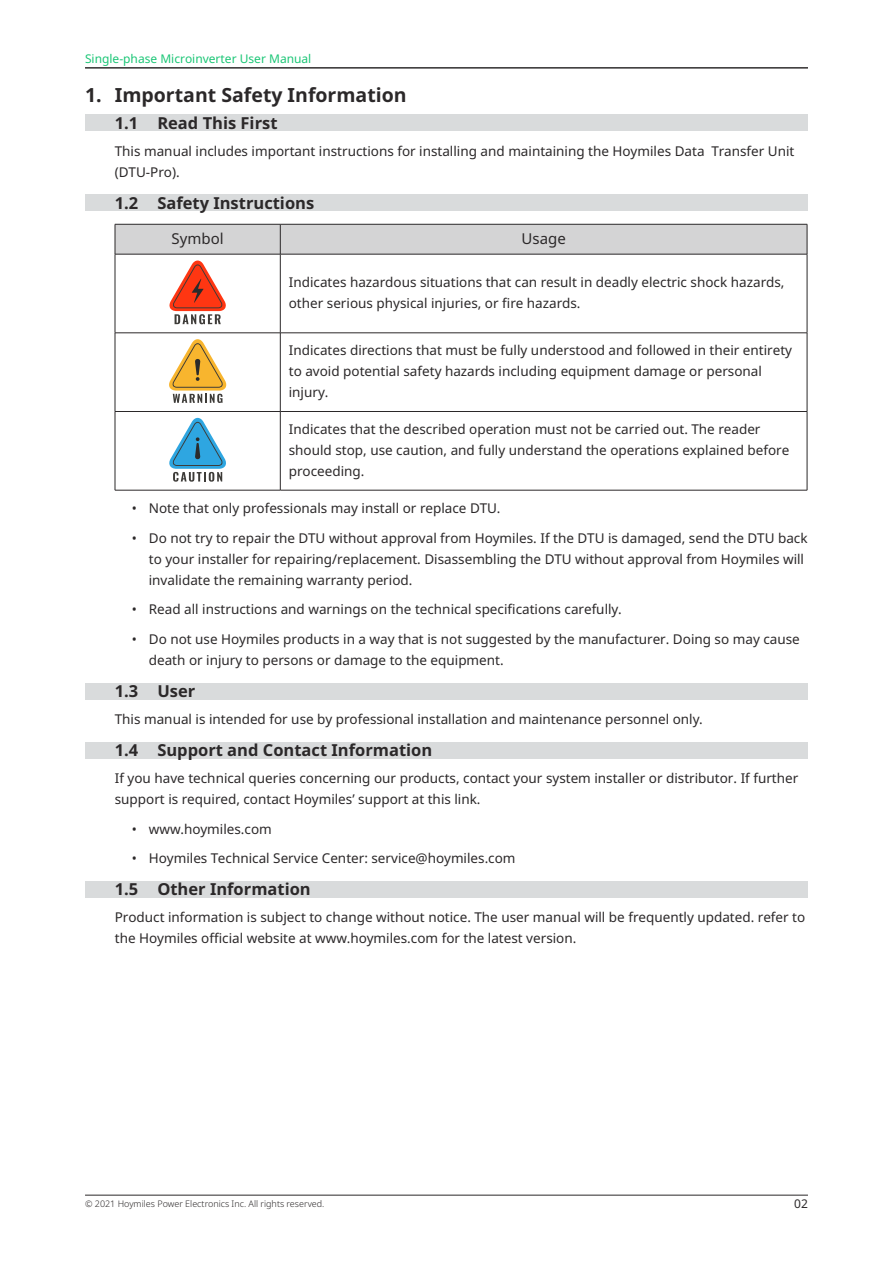
<style>
.page{position:relative;width:893px;height:1263px;background:#fff}
.page>*{position:absolute;margin:0;border:0;box-sizing:border-box;transform-origin:0 0}
.t1{font:700 19.5px "Noto Sans";color:#2b2829}
.t2{font:700 16.5px "Noto Sans";color:#2b2829}
.t3{font:15px "Noto Sans";color:#2b2829}
.t4{font:13.5px/21px "Noto Sans";color:#2b2829}
.t5{font:12px "Noto Sans";color:#1bc676}
.t6{font:12px "Noto Sans";color:#2b2829}
.t7{font:300 9px "Noto Sans";color:#2b2829}
</style>
<div class="page">
<hr style="left:85px;top:1195px;width:723px;height:1px;background:#2b2829">
<div style="left:85px;top:115px;width:723px;height:16px;background:#d9dbdc"></div>
<div style="left:85px;top:195px;width:723px;height:16px;background:#d9dbdc"></div>
<div style="left:85px;top:683px;width:723px;height:16px;background:#d9dbdc"></div>
<div style="left:85px;top:742px;width:723px;height:16px;background:#d9dbdc"></div>
<div style="left:85px;top:881px;width:723px;height:16px;background:#d9dbdc"></div>
<div style="left:116px;top:225px;width:691px;height:29px;background:#d4d4d5"></div>
<hr style="left:115px;top:224px;width:165px;height:1px;background:#2b2829">
<hr style="left:115px;top:224px;width:1px;height:30px;background:#2b2829">
<hr style="left:280px;top:224px;width:527px;height:1px;background:#2b2829">
<hr style="left:280px;top:224px;width:1px;height:30px;background:#2b2829">
<hr style="left:807px;top:224px;width:1px;height:30px;background:#2b2829">
<hr style="left:115px;top:254px;width:165px;height:1px;background:#2b2829">
<hr style="left:115px;top:254px;width:1px;height:79px;background:#2b2829">
<hr style="left:280px;top:254px;width:527px;height:1px;background:#2b2829">
<hr style="left:280px;top:254px;width:1px;height:79px;background:#2b2829">
<hr style="left:807px;top:254px;width:1px;height:79px;background:#2b2829">
<hr style="left:115px;top:333px;width:165px;height:1px;background:#2b2829">
<hr style="left:115px;top:333px;width:1px;height:78px;background:#2b2829">
<hr style="left:280px;top:333px;width:527px;height:1px;background:#2b2829">
<hr style="left:280px;top:333px;width:1px;height:78px;background:#2b2829">
<hr style="left:807px;top:333px;width:1px;height:78px;background:#2b2829">
<hr style="left:115px;top:411px;width:165px;height:1px;background:#2b2829">
<hr style="left:115px;top:412px;width:1px;height:78px;background:#2b2829">
<hr style="left:280px;top:411px;width:527px;height:1px;background:#2b2829">
<hr style="left:280px;top:412px;width:1px;height:78px;background:#2b2829">
<hr style="left:807px;top:412px;width:1px;height:78px;background:#2b2829">
<hr style="left:115px;top:490px;width:165px;height:1px;background:#2b2829">
<hr style="left:280px;top:490px;width:527px;height:1px;background:#2b2829">
<svg style="left:169px;top:261px;width:57px;height:63px"></svg>
<svg style="left:169px;top:339px;width:58px;height:64px"></svg>
<svg style="left:169px;top:418px;width:57px;height:64px"></svg>
<hr style="left:85px;top:68px;width:723px;height:1px;background:#2b2829">
<p class="t5" style="left:85px;top:54px;width:228px">Single-phase Microinverter User Manual</p>
<h1 class="t1" style="left:85px;top:87px;width:323px">1. Important Safety Information</h1>
<p class="t2" style="left:115px;top:116px;width:164px">1.1 Read This First</p>
<p class="t4" style="left:115px;top:142px;width:681px">This manual includes important instructions for installing and maintaining the Hoymiles Data Transfer Unit (DTU-Pro).</p>
<p class="t2" style="left:115px;top:196px;width:201px">1.2 Safety Instructions</p>
<p class="t3" style="left:172px;top:232px;width:54px">Symbol</p>
<p class="t3" style="left:522px;top:232px;width:46px">Usage</p>
<p class="t4" style="left:289px;top:273px;width:497px">Indicates hazardous situations that can result in deadly electric shock hazards, other serious physical injuries, or fire hazards.</p>
<p class="t4" style="left:289px;top:341px;width:505px">Indicates directions that must be fully understood and followed in their entirety to avoid potential safety hazards including equipment damage or personal injury.</p>
<p class="t4" style="left:289px;top:419px;width:502px">Indicates that the described operation must not be carried out. The reader should stop, use caution, and fully understand the operations explained before proceeding.</p>
<p class="t4" style="left:132px;top:499px;width:370px">• Note that only professionals may install or replace DTU.</p>
<p class="t4" style="left:149px;top:529px;width:660px;text-indent:-17px">• Do not try to repair the DTU without approval from Hoymiles. If the DTU is damaged, send the DTU back to your installer for repairing/replacement. Disassembling the DTU without approval from Hoymiles will invalidate the remaining warranty period.</p>
<p class="t4" style="left:132px;top:600px;width:492px">• Read all instructions and warnings on the technical specifications carefully.</p>
<p class="t4" style="left:149px;top:630px;width:652px;text-indent:-17px">• Do not use Hoymiles products in a way that is not suggested by the manufacturer. Doing so may cause death or injury to persons or damage to the equipment.</p>
<p class="t2" style="left:115px;top:684px;width:82px">1.3 User</p>
<p class="t4" style="left:115px;top:710px;width:590px">This manual is intended for use by professional installation and maintenance personnel only.</p>
<p class="t2" style="left:115px;top:743px;width:319px">1.4 Support and Contact Information</p>
<p class="t4" style="left:115px;top:769px;width:685px">If you have technical queries concerning our products, contact your system installer or distributor. If further support is required, contact Hoymiles’ support at this link.</p>
<p class="t4" style="left:132px;top:819px;width:142px">• www.hoymiles.com</p>
<p class="t4" style="left:132px;top:849px;width:385px">• Hoymiles Technical Service Center: service@hoymiles.com</p>
<p class="t2" style="left:115px;top:882px;width:197px">1.5 Other Information</p>
<p class="t4" style="left:115px;top:908px;width:692px">Product information is subject to change without notice. The user manual will be frequently updated. refer to the Hoymiles official website at www.hoymiles.com for the latest version.</p>
<p class="t7" style="left:85px;top:1200px;width:241px">© 2021 Hoymiles Power Electronics Inc. All rights reserved.</p>
<p class="t6" style="left:794px;top:1199px;width:15px">02</p>
</div>
